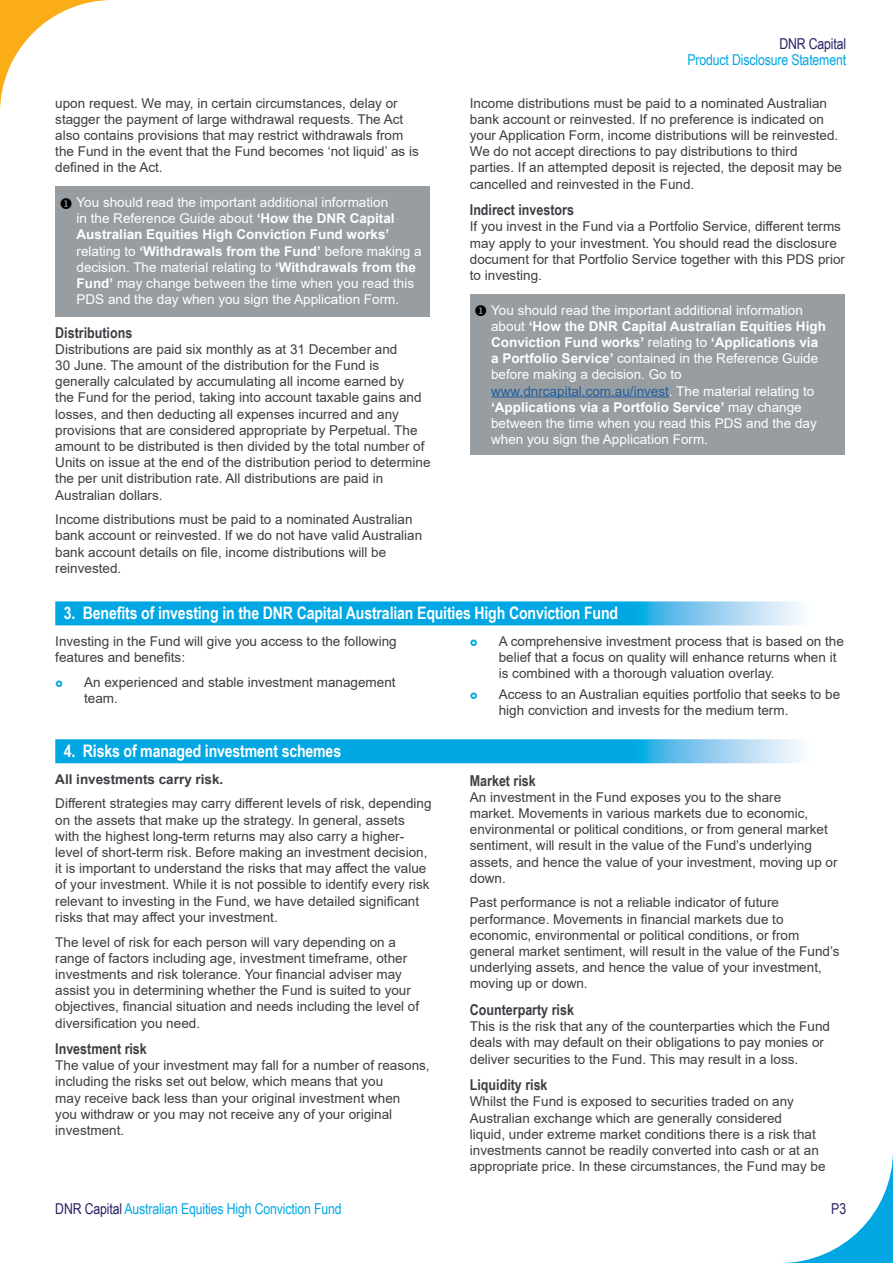
<style>
.page{position:relative;width:893px;height:1263px;background:#fff}
.page>*{position:absolute;margin:0;border:0;box-sizing:border-box;transform-origin:0 0}
.t1{font:700 17.25px "Arial Narrow";letter-spacing:-.01em;color:#fff}
.t2{font:700 15px "Arial Narrow";color:#3b3e42}
.t3{font:15px "Arial Narrow";letter-spacing:-.01em;color:#00a7e2}
.t4{font:15px "Arial Narrow";letter-spacing:-.01em;color:#262262}
.t5{font:13.5px/16.2px "Arial";color:#3b3e42}
.t6{font:13.5px/16.2px "Arial";color:#fff}
.t7{font:700 13.5px "Arial";color:#3b3e42}
.s1{color:#000}
.s2{font-weight:700}
.s3{color:#215e9e}
.s4{color:#262262}
</style>
<div class="page">
<svg style="left:782px;top:1152px;width:111px;height:111px"></svg>
<svg style="left:0;top:0;width:110px;height:110px"></svg>
<div style="left:55px;top:187px;width:375px;height:130px;background:#979da1"></div>
<div style="left:470px;top:294px;width:375px;height:161px;background:#979da1"></div>
<hr style="left:491px;top:396px;width:178px;height:1px;background:#215e9e">
<svg style="left:55px;top:601px;width:745px;height:24px;fill:#00a7e2"></svg>
<svg style="left:55px;top:739px;width:745px;height:24px;fill:#00a7e2"></svg>
<p class="t5" style="left:55px;top:95px;width:365px">upon request. We may, in certain circumstances, delay or stagger the payment of large withdrawal requests. The Act also contains provisions that may restrict withdrawals from the Fund in the event that the Fund becomes ‘not liquid’ as is defined in the Act.</p>
<p class="t6" style="left:77px;top:194px;width:346px;text-indent:-17px"><span class="s1">◆</span> You should read the important additional information<br>in the Reference Guide about <span class="s2">‘How the DNR Capital Australian Equities High Conviction Fund works’ </span>relating to <span class="s2">‘Withdrawals from the Fund’</span> before making a decision. The material relating to <span class="s2">‘Withdrawals from the Fund’</span> may change between the time when you read this PDS and the day when you sign the Application Form.</p>
<p class="t2" style="left:55px;top:321px;width:78px">Distributions</p>
<p class="t5" style="left:55px;top:341px;width:377px">Distributions are paid six monthly as at 31 December and<br>30 June. The amount of the distribution for the Fund is generally calculated by accumulating all income earned by<br>the Fund for the period, taking into account taxable gains and losses, and then deducting all expenses incurred and any provisions that are considered appropriate by Perpetual. The amount to be distributed is then divided by the total number of Units on issue at the end of the distribution period to determine the per unit distribution rate. All distributions are paid in Australian dollars.</p>
<p class="t5" style="left:55px;top:511px;width:368px">Income distributions must be paid to a nominated Australian bank account or reinvested. If we do not have valid Australian bank account details on file, income distributions will be reinvested.</p>
<p class="t4" style="left:779px;top:33px;width:68px">DNR Capital</p>
<p class="t3" style="left:687px;top:49px;width:160px">Product Disclosure Statement</p>
<p class="t5" style="left:470px;top:95px;width:374px">Income distributions must be paid to a nominated Australian bank account or reinvested. If no preference is indicated on your Application Form, income distributions will be reinvested.<br>We do not accept directions to pay distributions to third parties. If an attempted deposit is rejected, the deposit may be cancelled and reinvested in the Fund.</p>
<p class="t2" style="left:470px;top:198px;width:106px">Indirect investors</p>
<p class="t5" style="left:470px;top:218px;width:377px">If you invest in the Fund via a Portfolio Service, different terms may apply to your investment. You should read the disclosure document for that Portfolio Service together with this PDS prior to investing.</p>
<p class="t6" style="left:491px;top:302px;width:336px;text-indent:-17px"><span class="s1">◆</span> You should read the important additional information about <span class="s2">‘How the DNR Capital Australian Equities High Conviction Fund works’</span> relating to <span class="s2">‘Applications via a Portfolio Service’</span> contained in the Reference Guide before making a decision. Go to <span class="s3">www.dnrcapital.com.au/invest</span>. The material relating to <span class="s2">‘Applications via a Portfolio Service’</span> may change between the time when you read this PDS and the day when you sign the Application Form.</p>
<p class="t1" style="left:64px;top:600px;width:556px">3. Benefits of investing in the DNR Capital Australian Equities High Conviction Fund</p>
<p class="t5" style="left:55px;top:633px;width:343px">Investing in the Fund will give you access to the following features and benefits:</p>
<p class="t5" style="left:84px;top:674px;width:313px">An experienced and stable investment management team.</p>
<p class="t5" style="left:499px;top:633px;width:347px">A comprehensive investment process that is based on the belief that a focus on quality will enhance returns when it is combined with a thorough valuation overlay.</p>
<p class="t5" style="left:499px;top:686px;width:343px">Access to an Australian equities portfolio that seeks to be high conviction and invests for the medium term.</p>
<p class="t1" style="left:64px;top:738px;width:279px">4. Risks of managed investment schemes</p>
<p class="t7" style="left:55px;top:769px;width:170px">All investments carry risk.</p>
<p class="t5" style="left:55px;top:795px;width:378px">Different strategies may carry different levels of risk, depending on the assets that make up the strategy. In general, assets with the highest long-term returns may also carry a higher&shy;level of short-term risk. Before making an investment decision, it is important to understand the risks that may affect the value of your investment. While it is not possible to identify every risk relevant to investing in the Fund, we have detailed significant risks that may affect your investment.</p>
<p class="t5" style="left:55px;top:934px;width:365px">The level of risk for each person will vary depending on a range of factors including age, investment timeframe, other investments and risk tolerance. Your financial adviser may assist you in determining whether the Fund is suited to your objectives, financial situation and needs including the level of diversification you need.</p>
<p class="t2" style="left:55px;top:1037px;width:93px">Investment risk</p>
<p class="t5" style="left:55px;top:1057px;width:376px">The value of your investment may fall for a number of reasons, including the risks set out below, which means that you<br>may receive back less than your original investment when<br>you withdraw or you may not receive any of your original investment.</p>
<p class="t2" style="left:470px;top:769px;width:67px">Market risk</p>
<p class="t5" style="left:470px;top:789px;width:369px">An investment in the Fund exposes you to the share<br>market. Movements in various markets due to economic, environmental or political conditions, or from general market sentiment, will result in the value of the Fund’s underlying assets, and hence the value of your investment, moving up or down.</p>
<p class="t5" style="left:470px;top:894px;width:371px">Past performance is not a reliable indicator of future performance. Movements in financial markets due to economic, environmental or political conditions, or from general market sentiment, will result in the value of the Fund’s underlying assets, and hence the value of your investment, moving up or down.</p>
<p class="t2" style="left:470px;top:998px;width:106px">Counterparty risk</p>
<p class="t5" style="left:470px;top:1018px;width:362px">This is the risk that any of the counterparties which the Fund deals with may default on their obligations to pay monies or deliver securities to the Fund. This may result in a loss.</p>
<p class="t2" style="left:470px;top:1073px;width:79px">Liquidity risk</p>
<p class="t5" style="left:470px;top:1093px;width:357px">Whilst the Fund is exposed to securities traded on any Australian exchange which are generally considered<br>liquid, under extreme market conditions there is a risk that investments cannot be readily converted into cash or at an appropriate price. In these circumstances, the Fund may be</p>
<p class="t3" style="left:55px;top:1198px;width:288px"><span class="s4">DNR Capital</span> Australian Equities High Conviction Fund</p>
<p class="t4" style="left:831px;top:1198px;width:16px">P3</p>
</div>
